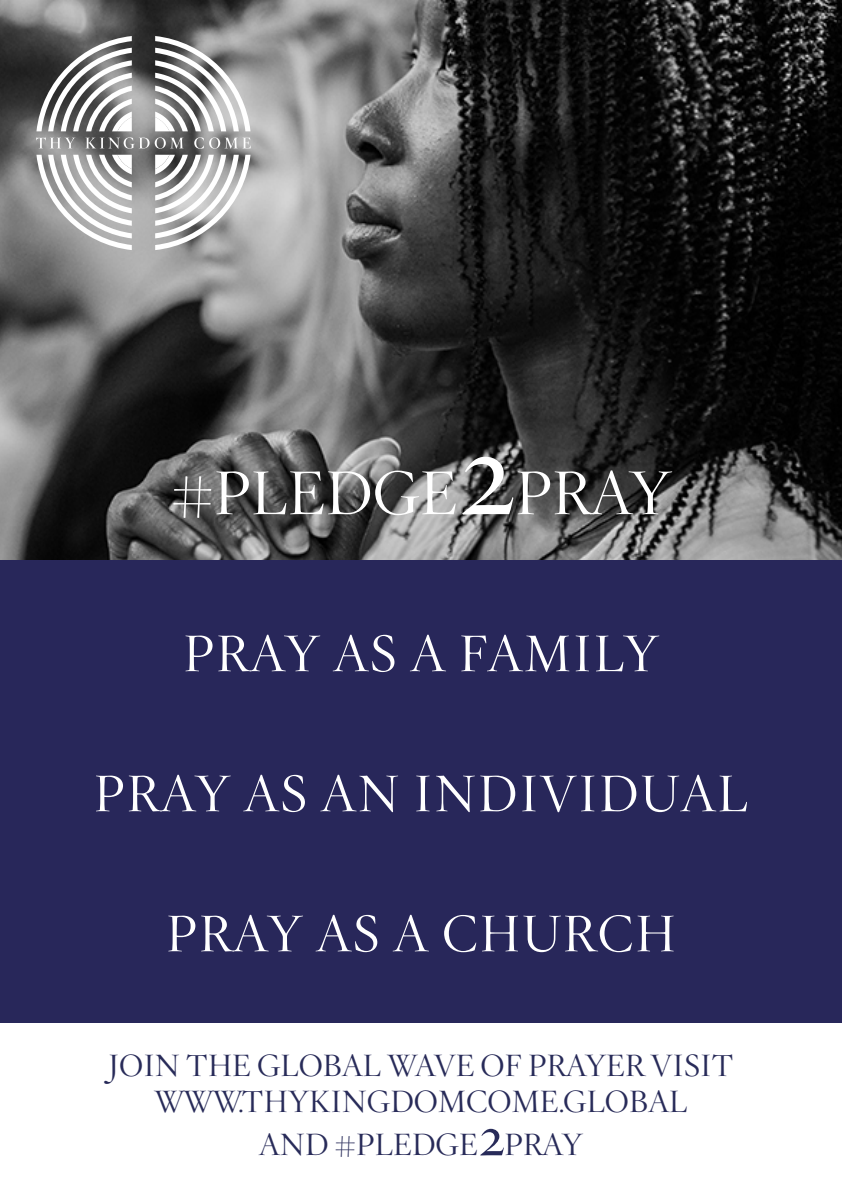
<style>
.page{position:relative;width:842px;height:1191px;background:#fff}
.page>*{position:absolute;margin:0;border:0;box-sizing:border-box;transform-origin:0 0}
.t1{font:300 60px "Hoefler Titling";color:#fff}
.t2{font:300 50px "Hoefler Titling";letter-spacing:.04em;color:#fff}
.t3{font:300 30px/36px "Hoefler Titling";color:#282b59;text-align:center}
.s1{font-size:130px}
.s2{font-size:60px}
</style>
<div class="page">
<img style="left:0;top:0;width:842px;height:560px">
<div style="left:0;top:560px;width:842px;height:462px;background:#28275a"></div>
<svg style="left:36px;top:36px;width:96px;height:95px"></svg>
<svg style="left:155px;top:155px;width:95px;height:95px"></svg>
<svg style="left:155px;top:36px;width:95px;height:95px"></svg>
<svg style="left:36px;top:155px;width:96px;height:95px"></svg>
<svg style="left:36px;top:137px;width:40px;height:11px"></svg>
<svg style="left:85px;top:137px;width:99px;height:12px"></svg>
<svg style="left:194px;top:137px;width:57px;height:12px"></svg>
<h1 class="t1" style="left:171px;top:447px;width:502px">#PLEDGE<span class="s1">2</span>PRAY</h1>
<h2 class="t2" style="left:183px;top:615px;width:477px">PRAY AS A FAMILY</h2>
<h2 class="t2" style="left:94px;top:755px;width:656px">PRAY AS AN INDIVIDUAL</h2>
<h2 class="t2" style="left:166px;top:895px;width:511px">PRAY AS A CHURCH</h2>
<p class="t3" style="left:108px;top:1045px;width:627px">JOIN THE GLOBAL WAVE OF PRAYER VISIT<br>WWW.THYKINGDOMCOME.GLOBAL</p>
<p class="t3" style="left:259px;top:1124px;width:325px">AND #PLEDGE<span class="s2">2</span>PRAY</p>
</div>
